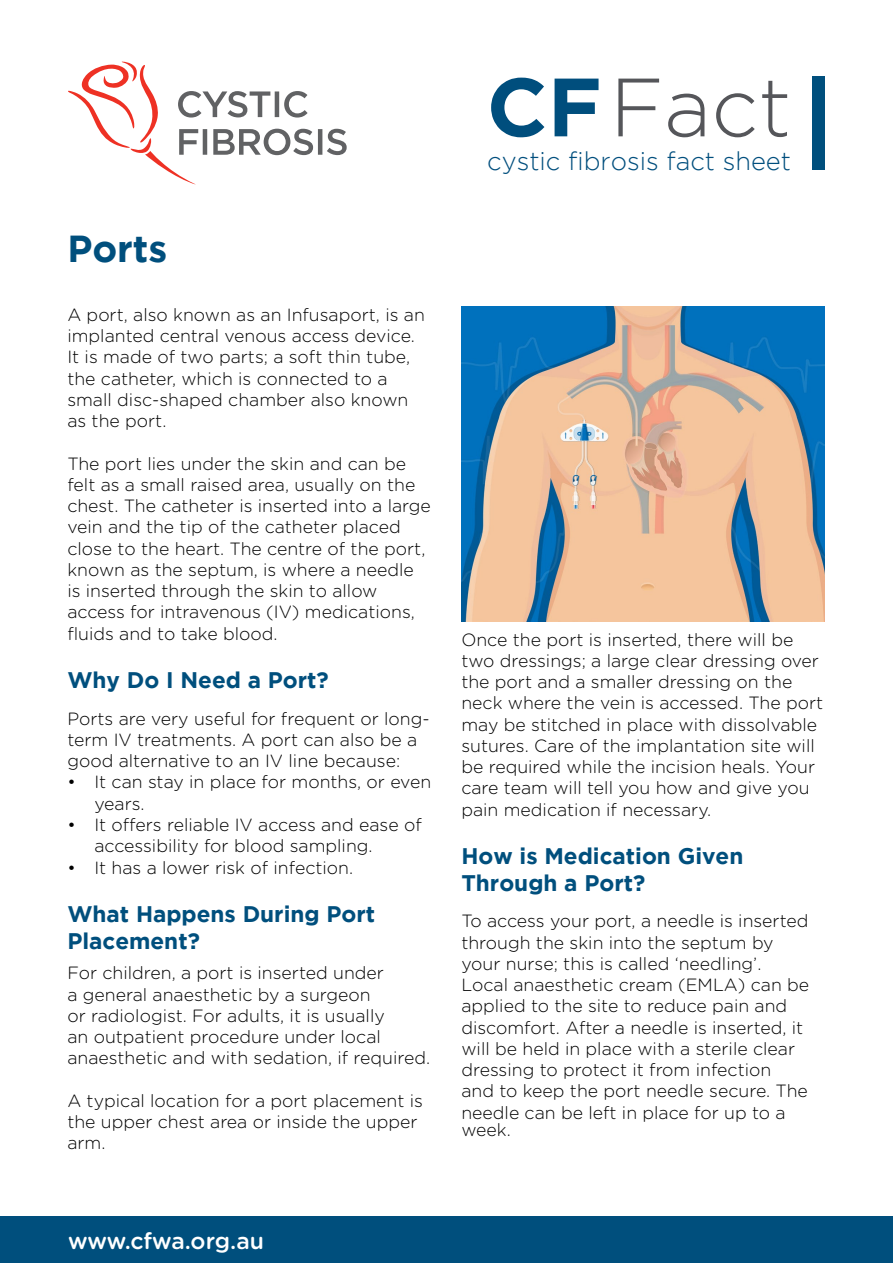
<style>
.page{position:relative;width:893px;height:1263px;background:#fff}
.page>*{position:absolute;margin:0;border:0;box-sizing:border-box;transform-origin:0 0}
.t1{font:300 82.5px "Gotham";color:#55565a}
.t2{font:700 37.5px "Gotham";color:#004f7d}
.t3{font:300 25.5px "Gotham";color:#004e7d}
.t4{font:500 22.95px "Gotham Rounded";letter-spacing:-.005em;color:#fff}
.t5{font:700 22.5px/27px "Gotham";color:#004f7d}
.t6{font:300 17.7px/21.3px "Gotham Rounded";color:#000}
.s1{font-weight:700;color:#004e7d}
</style>
<div class="page">
<div style="left:0;top:1216px;width:893px;height:47px;background:#004f7d"></div>
<div style="left:812px;top:76px;width:13px;height:94px;background:#004f7d"></div>
<img style="left:461px;top:307px;width:364px;height:314px">
<svg style="left:68px;top:62px;width:279px;height:123px"></svg>
<h2 class="t2" style="left:67px;top:227px;width:102px">Ports</h2>
<p class="t6" style="left:67px;top:303px;width:359px">A port, also known as an Infusaport, is an implanted central venous access device.<br>It is made of two parts; a soft thin tube, the catheter, which is connected to a small disc-shaped chamber also known as the port.</p>
<p class="t6" style="left:67px;top:452px;width:365px">The port lies under the skin and can be felt as a small raised area, usually on the chest. The catheter is inserted into a large vein and the tip of the catheter placed close to the heart. The centre of the port, known as the septum, is where a needle is inserted through the skin to allow access for intravenous (IV) medications, fluids and to take blood.</p>
<p class="t5" style="left:67px;top:666px;width:263px">Why Do I Need a Port?</p>
<p class="t6" style="left:67px;top:707px;width:364px">Ports are very useful for frequent or long&shy;term IV treatments. A port can also be a good alternative to an IV line because:</p>
<p class="t6" style="left:94px;top:771px;width:338px;text-indent:-27px">• It can stay in place for months, or even years.</p>
<p class="t6" style="left:94px;top:813px;width:329px;text-indent:-27px">• It offers reliable IV access and ease of accessibility for blood sampling.</p>
<p class="t6" style="left:67px;top:856px;width:287px">• It has a lower risk of infection.</p>
<p class="t5" style="left:67px;top:900px;width:309px">What Happens During Port<br>Placement?</p>
<p class="t6" style="left:67px;top:962px;width:364px">For children, a port is inserted under<br>a general anaesthetic by a surgeon<br>or radiologist. For adults, it is usually<br>an outpatient procedure under local anaesthetic and with sedation, if required.</p>
<p class="t6" style="left:67px;top:1089px;width:357px">A typical location for a port placement is the upper chest area or inside the upper arm.</p>
<h1 class="t1" style="left:487px;top:62px;width:306px"><span class="s1">CF</span> Fact</h1>
<h3 class="t3" style="left:487px;top:147px;width:305px">cystic fibrosis fact sheet</h3>
<p class="t6" style="left:461px;top:628px;width:363px">Once the port is inserted, there will be two dressings; a large clear dressing over the port and a smaller dressing on the neck where the vein is accessed. The port may be stitched in place with dissolvable sutures. Care of the implantation site will be required while the incision heals. Your care team will tell you how and give you pain medication if necessary.</p>
<p class="t5" style="left:461px;top:842px;width:284px">How is Medication Given<br>Through a Port?</p>
<p class="t6" style="left:461px;top:910px;width:349px">To access your port, a needle is inserted through the skin into the septum by your nurse; this is called ‘needling’.<br>Local anaesthetic cream (EMLA) can be applied to the site to reduce pain and discomfort. After a needle is inserted, it will be held in place with a sterile clear dressing to protect it from infection<br>and to keep the port needle secure. The needle can be left in place for up to a</p>
<p class="t6" style="left:461px;top:1118px;width:51px">week.</p>
<p class="t4" style="left:68px;top:1224px;width:198px">www.cfwa.org.au</p>
</div>
